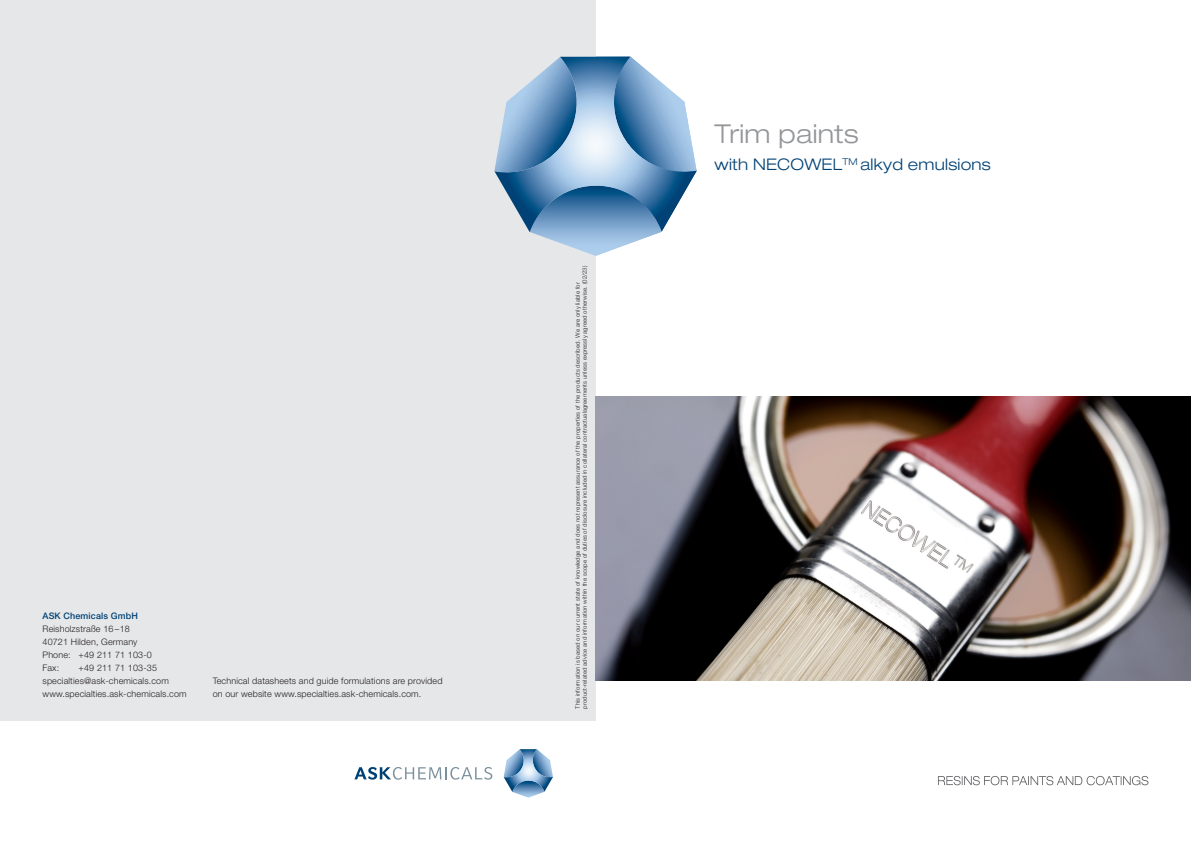
<style>
.page{position:relative;width:1191px;height:842px;background:#fff}
.page>*{position:absolute;margin:0;border:0;box-sizing:border-box;transform-origin:0 0}
.head_titel_grau{font:300 expanded 26px "Helvetica Neue LT Pro";letter-spacing:.015em;color:#939598}
.head_titel_grau-2{font:300 expanded 16px "Helvetica Neue LT Pro";letter-spacing:.015em;color:#004175}
.Adresse_9_13{font:300 9px/13px "Helvetica Neue LT Pro";letter-spacing:.015em;color:#231f20}
.Adresse_9_13-2{font:500 9px "Helvetica Neue LT Pro";letter-spacing:.015em;color:#004175}
.Technische_Informati{font:300 6px/7px "Helvetica Neue LT Pro";letter-spacing:.015em;color:#231f20}
</style>
<div class="page">
<svg style="left:938px;top:776px;width:210px;height:9px"></svg>
<div style="left:0;top:0;width:595px;height:720px;background:#e6e7e9"></div>
<svg style="left:504px;top:749px;width:49px;height:43px"></svg>
<svg style="left:354px;top:767px;width:138px;height:13px"></svg>
<svg style="left:494px;top:57px;width:202px;height:199px"></svg>
<img style="left:595px;top:397px;width:596px;height:283px">
<p class="Adresse_9_13-2" style="left:43px;top:610px;width:97px">ASK Chemicals GmbH</p>
<p class="Adresse_9_13" style="left:43px;top:622px;width:96px">Reisholzstraße 16–18<br>40721 Hilden, Germany</p>
<p class="Adresse_9_13" style="left:43px;top:648px;width:111px">Phone: +49 211 71 103-0<br>Fax:</p>
<p class="Adresse_9_13" style="left:79px;top:661px;width:80px">+49 211 71 103-35</p>
<p class="Adresse_9_13" style="left:43px;top:674px;width:128px">specialties@ask-chemicals.com</p>
<p class="Adresse_9_13" style="left:43px;top:687px;width:146px">www.specialties.ask-chemicals.com</p>
<p class="Adresse_9_13" style="left:213px;top:674px;width:231px">Technical datasheets and guide formulations are provided on our website www.specialties.ask-chemicals.com.</p>
<p class="Technische_Informati" style="left:574px;top:709px;width:445px;rotate:-90deg">This information is based on our current state of knowledge and does not represent assurance of the properties of the products described. We are only liable for product-related advice and information within the scope of duties of disclosure included in collateral contractualagreements unless expressly agreed otherwise. (02/23)</p>
<p class="head_titel_grau" style="left:714px;top:118px;width:145px">Trim paints</p>
<p class="head_titel_grau-2" style="left:714px;top:155px;width:278px">with NECOWEL<sup>TM</sup> alkyd emulsions</p>
</div>
